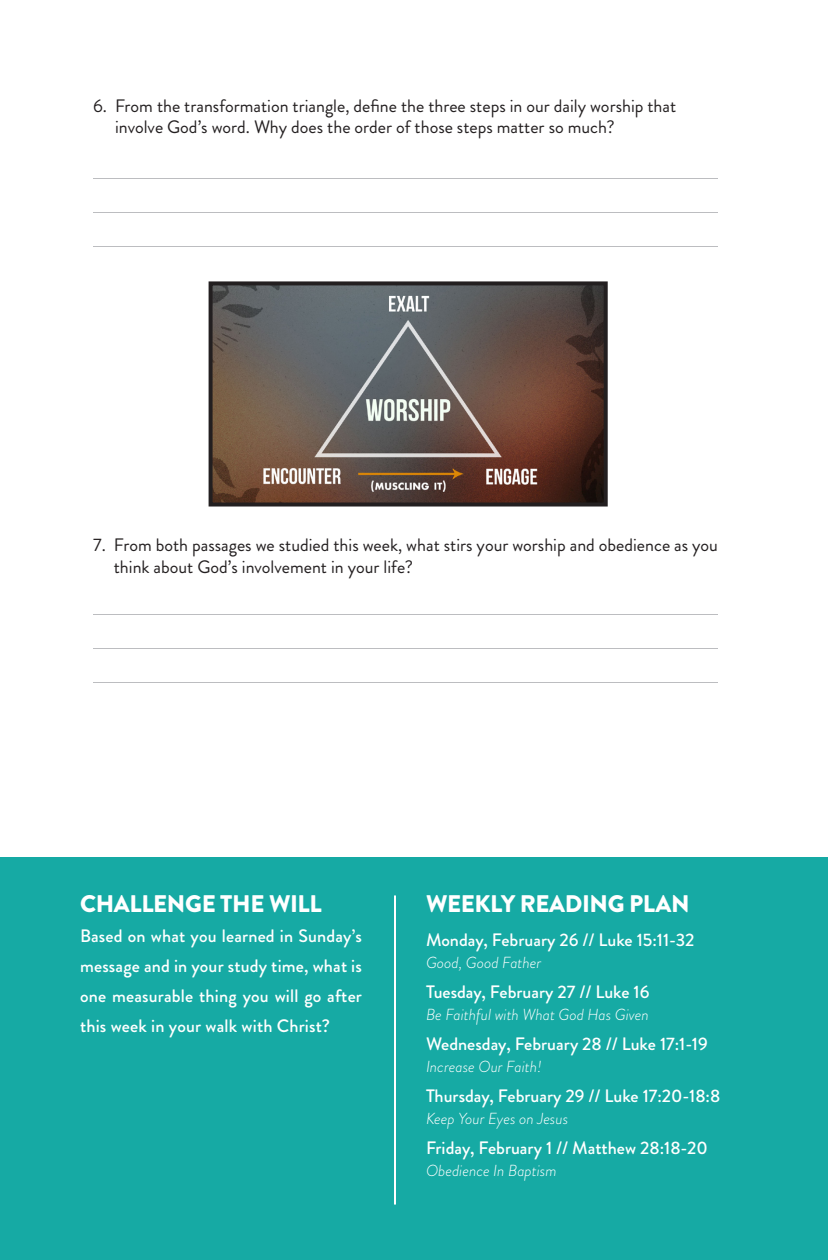
<style>
.page{position:relative;width:828px;height:1260px;background:#fff}
.page>*{position:absolute;margin:0;border:0;box-sizing:border-box;transform-origin:0 0}
.t1{font:900 24px "Brandon Grotesque";letter-spacing:-.015em;color:#fff}
.t2{font:500 18px/30px "Brandon Grotesque";color:#fff;text-align:justify}
.t3{font:18px/21.6px "Brandon Grotesque";color:#231f20}
.t4{font:italic 300 16px "Brandon Grotesque";color:#fff}
</style>
<div class="page">
<div style="left:0;top:858px;width:828px;height:402px;background:#16aaa4"></div>
<hr style="left:394px;top:895px;width:2px;height:310px;background:#fff">
<hr style="left:93px;top:212px;width:625px;height:1px;background:#bcbdc0">
<hr style="left:93px;top:178px;width:625px;height:1px;background:#bcbdc0">
<hr style="left:93px;top:246px;width:625px;height:1px;background:#bcbdc0">
<hr style="left:93px;top:648px;width:625px;height:1px;background:#bcbdc0">
<hr style="left:93px;top:614px;width:625px;height:1px;background:#bcbdc0">
<hr style="left:93px;top:682px;width:625px;height:1px;background:#bcbdc0">
<img style="left:214px;top:286px;width:389px;height:216px">
<div style="left:209px;top:281px;width:399px;height:226px;border:4px solid #231f20"></div>
<p class="t3" style="left:115px;top:95px;width:563px;text-indent:-22px">6. From the transformation triangle, define the three steps in our daily worship that involve God’s word. Why does the order of those steps matter so much?</p>
<p class="t3" style="left:114px;top:534px;width:606px;text-indent:-21px">7. From both passages we studied this week, what stirs your worship and obedience as you think about God’s involvement in your life?</p>
<p class="t1" style="left:80px;top:887px;width:243px">CHALLENGE THE WILL</p>
<p class="t2" style="left:80px;top:921px;width:284px">Based on what you learned in Sunday’s message and in your study time, what is one measurable thing you will go after this week in your walk with Christ?</p>
<p class="t1" style="left:426px;top:887px;width:265px">WEEKLY READING PLAN</p>
<p class="t2" style="left:426px;top:925px;width:270px">Monday, February 26 // Luke 15:11-32</p>
<p class="t4" style="left:426px;top:952px;width:117px">Good, Good Father</p>
<p class="t2" style="left:426px;top:977px;width:225px">Tuesday, February 27 // Luke 16</p>
<p class="t4" style="left:426px;top:1004px;width:224px">Be Faithful with What God Has Given</p>
<p class="t2" style="left:426px;top:1029px;width:283px">Wednesday, February 28 // Luke 17:1-19</p>
<p class="t4" style="left:426px;top:1056px;width:117px">Increase Our Faith!</p>
<p class="t2" style="left:426px;top:1081px;width:296px">Thursday, February 29 // Luke 17:20-18:8</p>
<p class="t4" style="left:426px;top:1108px;width:144px">Keep Your Eyes on Jesus</p>
<p class="t2" style="left:426px;top:1133px;width:283px">Friday, February 1 // Matthew 28:18-20</p>
<p class="t4" style="left:426px;top:1160px;width:132px">Obedience In Baptism</p>
</div>
